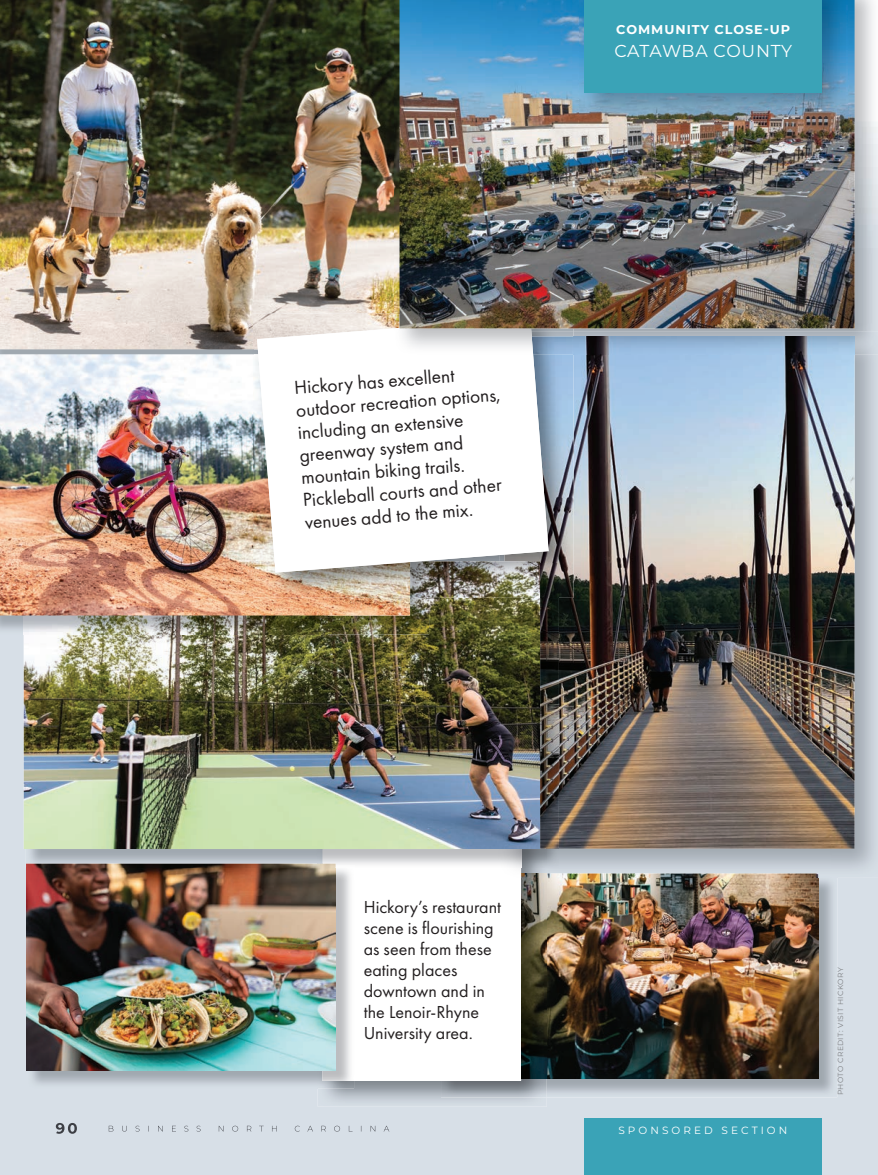
<style>
.page{position:relative;width:878px;height:1175px;background:#fff}
.page>*{position:absolute;margin:0;border:0;box-sizing:border-box;transform-origin:0 0}
.t1{font:19.5px/22.5px "Futura PT";color:#231f20}
.t2{font:18px/21px "Futura PT";color:#231f20}
.t3{font:17.25px "Montserrat";letter-spacing:.025em;color:#fff}
.t4{font:700 12.75px "Montserrat";letter-spacing:.075em;color:#fff}
.t5{font:10.5px "Montserrat";letter-spacing:.29em;color:#fff}
.t6{font:7.5px "Montserrat";letter-spacing:.05em;color:#808285}
</style>
<div class="page">
<div style="left:0;top:634px;width:878px;height:540px;background:#d7dfe7"></div>
<img style="left:56px;top:1122px;width:21px;height:11px">
<img style="left:109px;top:1125px;width:280px;height:6px">
<img style="left:546px;top:877px;width:291px;height:220px">
<img style="left:521px;top:877px;width:297px;height:201px">
<img style="left:317px;top:1081px;width:229px;height:25px">
<img style="left:441px;top:1078px;width:105px;height:19px">
<div style="left:322px;top:825px;width:199px;height:256px;background:#fff"></div>
<img style="left:28px;top:1070px;width:326px;height:18px">
<img style="left:322px;top:867px;width:32px;height:214px">
<img style="left:26px;top:863px;width:309px;height:207px">
<img style="left:831px;top:354px;width:47px;height:523px">
<img style="left:546px;top:848px;width:285px;height:27px">
<svg style="left:818px;top:875px;width:19px;height:2px"></svg>
<img style="left:546px;top:873px;width:272px;height:4px">
<img style="left:516px;top:867px;width:30px;height:10px">
<img style="left:559px;top:354px;width:295px;height:494px">
<img style="left:26px;top:849px;width:291px;height:18px">
<img style="left:317px;top:849px;width:5px;height:14px">
<img style="left:322px;top:849px;width:237px;height:18px">
<svg style="left:335px;top:865px;width:19px;height:2px"></svg>
<img style="left:24px;top:598px;width:535px;height:251px">
<img style="left:0;top:0;width:395px;height:349px">
<img style="left:0;top:615px;width:328px;height:19px">
<img style="left:328px;top:598px;width:101px;height:36px">
<img style="left:0;top:354px;width:410px;height:261px">
<img style="left:548px;top:354px;width:25px;height:244px">
<img style="left:540px;top:563px;width:19px;height:35px">
<img style="left:410px;top:572px;width:130px;height:26px">
<svg style="left:253px;top:349px;width:4px;height:5px"></svg>
<img style="left:253px;top:313px;width:142px;height:36px">
<img style="left:253px;top:354px;width:4px;height:195px">
<img style="left:253px;top:549px;width:157px;height:49px">
<svg style="left:257px;top:318px;width:291px;height:254px"></svg>
<img style="left:854px;top:0;width:21px;height:122px">
<img style="left:573px;top:122px;width:305px;height:232px">
<img style="left:573px;top:336px;width:281px;height:18px">
<img style="left:395px;top:0;width:459px;height:328px">
<img style="left:533px;top:328px;width:40px;height:26px">
<img style="left:395px;top:328px;width:138px;height:26px">
<div style="left:584px;top:1118px;width:237px;height:56px;background:#3aa3b7"></div>
<img style="left:580px;top:0;width:267px;height:118px">
<div style="left:584px;top:0;width:237px;height:93px;background:#3aa3b7"></div>
<p class="t4" style="left:616px;top:20px;width:175px">COMMUNITY CLOSE-UP</p>
<p class="t3" style="left:614px;top:39px;width:179px">CATAWBA COUNTY</p>
<p class="t1" style="left:292px;top:377px;width:213px;rotate:-5deg">Hickory has excellent outdoor recreation options, including an extensive greenway system and mountain biking trails.<br>Pickleball courts and other venues add to the mix.</p>
<p class="t2" style="left:364px;top:896px;width:139px">Hickory’s restaurant scene is flourishing as seen from these eating places downtown and in the Lenoir-Rhyne<br>University area.</p>
<p class="t5" style="left:618px;top:1122px;width:170px">SPONSORED SECTION</p>
<p class="t6" style="left:835px;top:1095px;width:129px;rotate:-90deg">PHOTO CREDIT: VISIT HICKORY</p>
</div>
